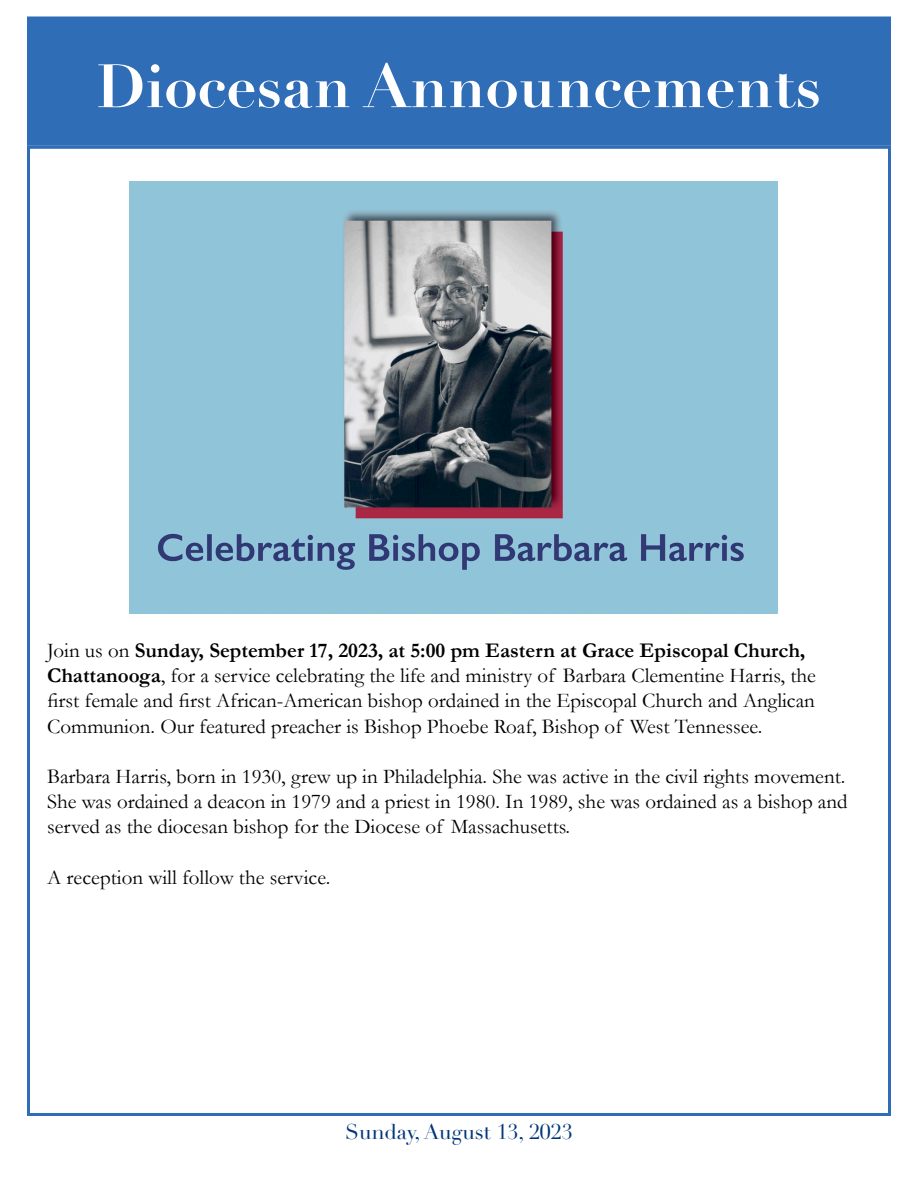
<style>
.page{position:relative;width:918px;height:1188px;background:#fff}
.page>*{position:absolute;margin:0;border:0;box-sizing:border-box;transform-origin:0 0}
.t1{font:700 60px "Didot LT Pro";color:#fff}
.t2{font:21px/25.2px "Garamond";color:#000}
.t3{font:21px "Didot LT Pro";color:#003678}
.s1{font-weight:700}
</style>
<div class="page">
<div style="left:27px;top:16px;width:864px;height:130px;background:#2f6db6;border:3px solid #2f6db6"></div>
<img style="left:129px;top:182px;width:648px;height:432px">
<p class="t1" style="left:96px;top:49px;width:726px">Diocesan Announcements</p>
<p class="t2" style="left:47px;top:637px;width:770px">Join us on <span class="s1">Sunday, September 17, 2023, at 5:00 pm Eastern at Grace Episcopal Church, Chattanooga</span>, for a service celebrating the life and ministry of Barbara Clementine Harris, the first female and first African-American bishop ordained in the Episcopal Church and Anglican Communion. Our featured preacher is Bishop Phoebe Roaf, Bishop of West Tennessee.</p>
<p class="t2" style="left:47px;top:763px;width:802px;text-align:justify">Barbara Harris, born in 1930, grew up in Philadelphia. She was active in the civil rights movement.<br>She was ordained a deacon in 1979 and a priest in 1980. In 1989, she was ordained as a bishop and served as the diocesan bishop for the Diocese of Massachusetts.</p>
<p class="t2" style="left:47px;top:864px;width:285px">A reception will follow the service.</p>
<p class="t3" style="left:345px;top:1119px;width:229px">Sunday, August 13, 2023</p>
</div>
